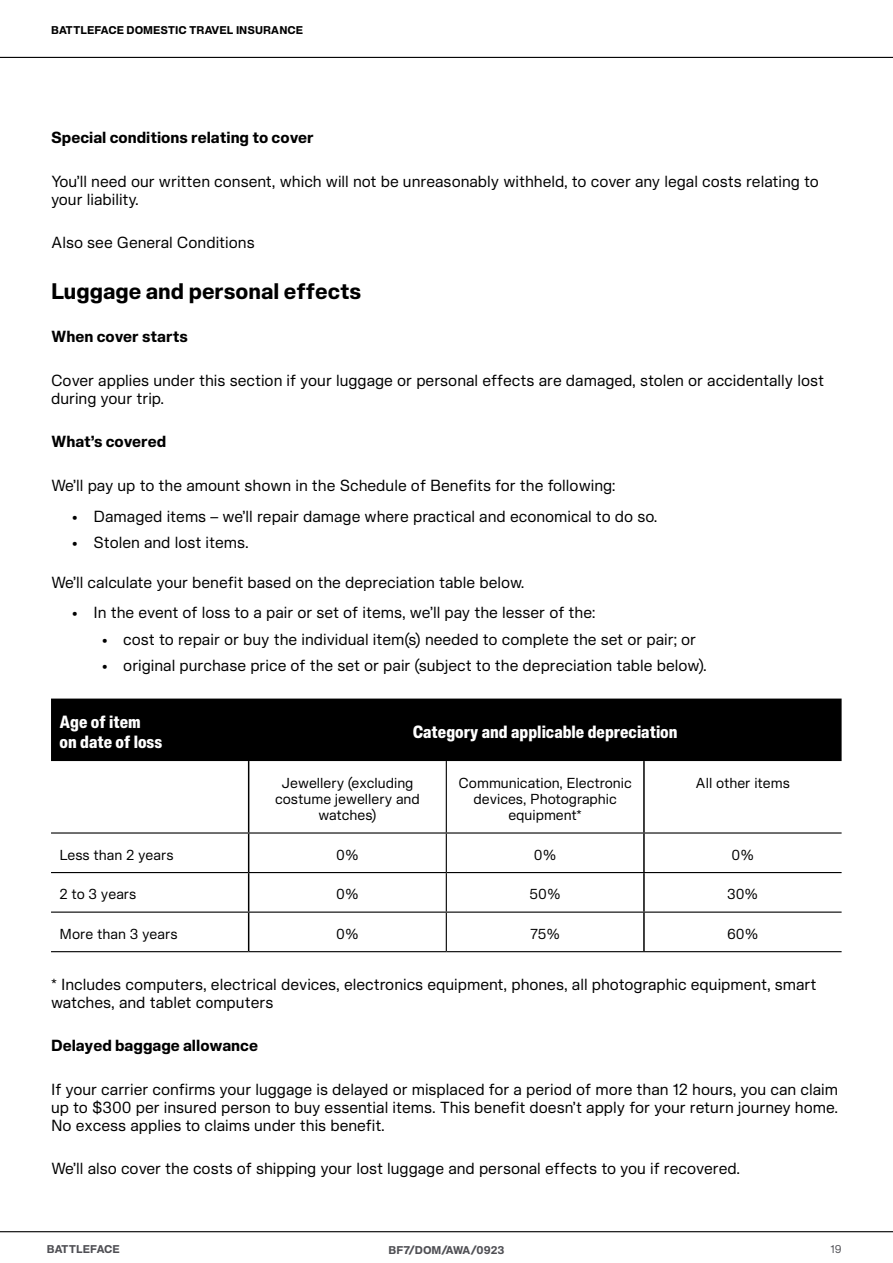
<style>
.page{position:relative;width:893px;height:1263px;background:#fff}
.page>*{position:absolute;margin:0;border:0;box-sizing:border-box;transform-origin:0 0}
.t1{font:700 21px "Slussen";color:#000}
.t2{font:900 16.5px/19.8px "Slussen Condensed";color:#fff}
.t3{font:15px/18px "Slussen";color:#000}
.t4{font:700 15px "Slussen";color:#000}
.t5{font:13.5px/16.2px "Slussen";color:#000;text-align:center}
.t6{font:700 10.5px "Slussen";color:#000}
.t7{font:700 10.5px "Slussen";color:#4f4f54}
.t8{font:10.5px "Slussen";color:#4f4f54}
</style>
<div class="page">
<hr style="left:0;top:57px;width:893px;height:1px;background:#000">
<hr style="left:0;top:1231px;width:893px;height:1px;background:#000">
<div style="left:51px;top:698px;width:791px;height:63px;background:#000"></div>
<hr style="left:248px;top:761px;width:1px;height:71px;background:#000">
<hr style="left:643px;top:761px;width:2px;height:71px;background:#000">
<hr style="left:248px;top:833px;width:1px;height:39px;background:#000">
<hr style="left:643px;top:833px;width:2px;height:39px;background:#000">
<hr style="left:248px;top:873px;width:1px;height:38px;background:#000">
<hr style="left:643px;top:873px;width:2px;height:38px;background:#000">
<hr style="left:248px;top:913px;width:1px;height:38px;background:#000">
<hr style="left:643px;top:913px;width:2px;height:38px;background:#000">
<hr style="left:446px;top:761px;width:1px;height:71px;background:#000">
<hr style="left:51px;top:832px;width:198px;height:1px;background:#000">
<hr style="left:249px;top:832px;width:197px;height:1px;background:#000">
<hr style="left:446px;top:832px;width:198px;height:1px;background:#000">
<hr style="left:446px;top:833px;width:1px;height:39px;background:#000">
<hr style="left:644px;top:832px;width:198px;height:1px;background:#000">
<hr style="left:51px;top:872px;width:198px;height:1px;background:#000">
<hr style="left:249px;top:872px;width:197px;height:1px;background:#000">
<hr style="left:446px;top:872px;width:198px;height:1px;background:#000">
<hr style="left:446px;top:873px;width:1px;height:38px;background:#000">
<hr style="left:644px;top:872px;width:198px;height:1px;background:#000">
<hr style="left:51px;top:911px;width:198px;height:2px;background:#000">
<hr style="left:249px;top:911px;width:197px;height:2px;background:#000">
<hr style="left:446px;top:911px;width:198px;height:2px;background:#000">
<hr style="left:446px;top:913px;width:1px;height:38px;background:#000">
<hr style="left:644px;top:911px;width:198px;height:2px;background:#000">
<hr style="left:51px;top:951px;width:198px;height:1px;background:#000">
<hr style="left:249px;top:951px;width:197px;height:1px;background:#000">
<hr style="left:446px;top:951px;width:198px;height:1px;background:#000">
<hr style="left:644px;top:951px;width:198px;height:1px;background:#000">
<p class="t6" style="left:51px;top:21px;width:254px">BATTLEFACE DOMESTIC TRAVEL INSURANCE</p>
<p class="t4" style="left:51px;top:124px;width:264px">Special conditions relating to cover</p>
<p class="t3" style="left:51px;top:171px;width:769px">You’ll need our written consent, which will not be unreasonably withheld, to cover any legal costs relating to your liability.</p>
<p class="t3" style="left:51px;top:232px;width:205px">Also see General Conditions</p>
<h1 class="t1" style="left:51px;top:273px;width:312px">Luggage and personal effects</h1>
<p class="t4" style="left:51px;top:324px;width:138px">When cover starts</p>
<p class="t3" style="left:51px;top:370px;width:774px">Cover applies under this section if your luggage or personal effects are damaged, stolen or accidentally lost during your trip.</p>
<p class="t4" style="left:51px;top:429px;width:117px">What’s covered</p>
<p class="t3" style="left:51px;top:475px;width:566px">We’ll pay up to the amount shown in the Schedule of Benefits for the following:</p>
<p class="t3" style="left:72px;top:506px;width:585px">• Damaged items – we’ll repair damage where practical and economical to do so.</p>
<p class="t3" style="left:72px;top:532px;width:176px">• Stolen and lost items.</p>
<p class="t3" style="left:51px;top:572px;width:473px">We’ll calculate your benefit based on the depreciation table below.</p>
<p class="t3" style="left:72px;top:602px;width:525px">• In the event of loss to a pair or set of items, we’ll pay the lesser of the:</p>
<p class="t3" style="left:102px;top:629px;width:596px">• cost to repair or buy the individual item(s) needed to complete the set or pair; or</p>
<p class="t3" style="left:102px;top:655px;width:604px">• original purchase price of the set or pair (subject to the depreciation table below).</p>
<p class="t2" style="left:60px;top:711px;width:104px">Age of item<br>on date of loss</p>
<p class="t2" style="left:413px;top:721px;width:266px">Category and applicable depreciation</p>
<p class="t5" style="left:275px;top:774px;width:146px">Jewellery (excluding costume jewellery and watches)</p>
<p class="t5" style="left:458px;top:774px;width:175px">Communication, Electronic devices, Photographic equipment*</p>
<p class="t5" style="left:696px;top:774px;width:96px">All other items</p>
<p class="t5" style="left:60px;top:845px;width:116px">Less than 2 years</p>
<p class="t5" style="left:336px;top:845px;width:24px">0%</p>
<p class="t5" style="left:534px;top:845px;width:24px">0%</p>
<p class="t5" style="left:731px;top:845px;width:24px">0%</p>
<p class="t5" style="left:60px;top:885px;width:78px">2 to 3 years</p>
<p class="t5" style="left:336px;top:885px;width:24px">0%</p>
<p class="t5" style="left:530px;top:885px;width:33px">50%</p>
<p class="t5" style="left:727px;top:885px;width:33px">30%</p>
<p class="t5" style="left:60px;top:925px;width:120px">More than 3 years</p>
<p class="t5" style="left:336px;top:925px;width:24px">0%</p>
<p class="t5" style="left:530px;top:925px;width:32px">75%</p>
<p class="t5" style="left:727px;top:925px;width:33px">60%</p>
<p class="t3" style="left:51px;top:974px;width:767px">* Includes computers, electrical devices, electronics equipment, phones, all photographic equipment, smart watches, and tablet computers</p>
<p class="t4" style="left:51px;top:1032px;width:208px">Delayed baggage allowance</p>
<p class="t3" style="left:51px;top:1079px;width:788px">If your carrier confirms your luggage is delayed or misplaced for a period of more than 12 hours, you can claim up to $300 per insured person to buy essential items. This benefit doesn’t apply for your return journey home.<br>No excess applies to claims under this benefit.</p>
<p class="t3" style="left:51px;top:1158px;width:688px">We’ll also cover the costs of shipping your lost luggage and personal effects to you if recovered.</p>
<p class="t7" style="left:47px;top:1239px;width:75px">BATTLEFACE</p>
<p class="t7" style="left:389px;top:1240px;width:117px">BF7/DOM/AWA/0923</p>
<p class="t8" style="left:830px;top:1239px;width:13px">19</p>
</div>
